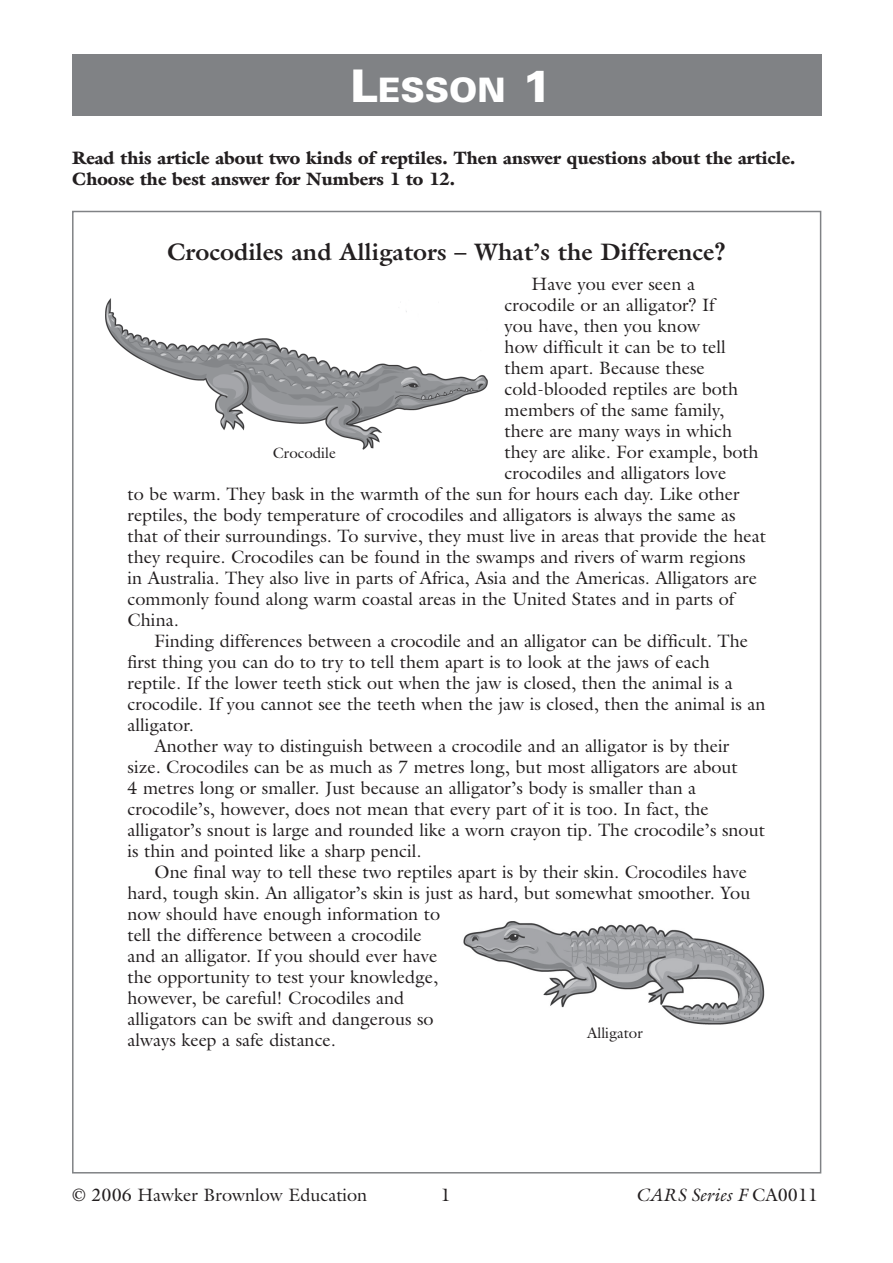
<style>
.page{position:relative;width:893px;height:1263px;background:#fff}
.page>*{position:absolute;margin:0;border:0;box-sizing:border-box;transform-origin:0 0}
.t1{font:900 33.75px "Univers";color:#fff}
.t2{font:700 24px "Galliard";color:#231f20}
.t3{font:18px "Galliard";color:#231f20}
.t4{font:900 18px/21px "Galliard";color:#231f20}
.t5{font:italic 18px "Galliard";color:#231f20}
.t6{font:15px "Galliard";color:#231f20}
.s1{font-size:45px}
.s2{font-family:"Century Schoolbook"}
.s3{font-style:normal}
</style>
<div class="page">
<div style="left:72px;top:54px;width:749px;height:62px;background:#808285"></div>
<img style="left:105px;top:298px;width:383px;height:152px">
<img style="left:463px;top:921px;width:301px;height:104px">
<h1 class="t1" style="left:350px;top:78px;width:203px"><span class="s1">L</span>ESSON <span class="s1">1</span></h1>
<p class="t4" style="left:72px;top:149px;width:725px">Read this article about two kinds of reptiles. Then answer questions about the article.<br>Choose the best answer for Numbers 1 to 12.</p>
<h2 class="t2" style="left:167px;top:243px;width:560px">Crocodiles and Alligators – What’s the Difference<span class="s2">?</span></h2>
<p class="t3" style="left:531px;top:277px;width:165px">Have you ever seen a</p>
<p class="t3" style="left:504px;top:298px;width:211px">crocodile or an alligator<span class="s2">?</span> If</p>
<p class="t3" style="left:504px;top:319px;width:197px">you have, then you know</p>
<p class="t3" style="left:504px;top:340px;width:223px">how difficult it can be to tell</p>
<p class="t3" style="left:504px;top:361px;width:202px">them apart. Because these</p>
<p class="t3" style="left:504px;top:382px;width:235px">cold-blooded reptiles are both</p>
<p class="t3" style="left:504px;top:403px;width:221px">members of the same family,</p>
<p class="t3" style="left:504px;top:424px;width:229px">there are many ways in which</p>
<p class="t3" style="left:504px;top:445px;width:255px">they are alike. For example, both</p>
<p class="t3" style="left:504px;top:466px;width:223px">crocodiles and alligators love</p>
<p class="t3" style="left:128px;top:487px;width:613px">to be warm. They bask in the warmth of the sun for hours each day. Like other</p>
<p class="t3" style="left:128px;top:508px;width:609px">reptiles, the body temperature of crocodiles and alligators is always the same as</p>
<p class="t3" style="left:128px;top:529px;width:639px">that of their surroundings. To survive, they must live in areas that provide the heat</p>
<p class="t3" style="left:128px;top:550px;width:619px">they require. Crocodiles can be found in the swamps and rivers of warm regions</p>
<p class="t3" style="left:128px;top:571px;width:631px">in Australia. They also live in parts of Africa, Asia and the Americas. Alligators are</p>
<p class="t3" style="left:128px;top:592px;width:608px">commonly found along warm coastal areas in the United States and in parts of</p>
<p class="t3" style="left:128px;top:613px;width:53px">China.</p>
<p class="t3" style="left:155px;top:634px;width:595px">Finding differences between a crocodile and an alligator can be difficult. The</p>
<p class="t3" style="left:128px;top:655px;width:583px">first thing you can do to try to tell them apart is to look at the jaws of each</p>
<p class="t3" style="left:128px;top:676px;width:606px">reptile. If the lower teeth stick out when the jaw is closed, then the animal is a</p>
<p class="t3" style="left:128px;top:697px;width:639px">crocodile. If you cannot see the teeth when the jaw is closed, then the animal is an</p>
<p class="t3" style="left:128px;top:718px;width:68px">alligator.</p>
<p class="t3" style="left:155px;top:739px;width:576px">Another way to distinguish between a crocodile and an alligator is by their</p>
<p class="t3" style="left:128px;top:760px;width:611px">size. Crocodiles can be as much as 7 metres long, but most alligators are about</p>
<p class="t3" style="left:128px;top:781px;width:570px">4 metres long or smaller. Just because an alligator’s body is smaller than a</p>
<p class="t3" style="left:128px;top:802px;width:582px">crocodile’s, however, does not mean that every part of it is too. In fact, the</p>
<p class="t3" style="left:128px;top:823px;width:639px">alligator’s snout is large and rounded like a worn crayon tip. The crocodile’s snout</p>
<p class="t3" style="left:128px;top:844px;width:295px">is thin and pointed like a sharp pencil.</p>
<p class="t3" style="left:155px;top:865px;width:594px">One final way to tell these two reptiles apart is by their skin. Crocodiles have</p>
<p class="t3" style="left:128px;top:886px;width:624px">hard, tough skin. An alligator’s skin is just as hard, but somewhat smoother. You</p>
<p class="t3" style="left:128px;top:907px;width:314px">now should have enough information to</p>
<p class="t3" style="left:128px;top:928px;width:296px">tell the difference between a crocodile</p>
<p class="t3" style="left:128px;top:949px;width:311px">and an alligator. If you should ever have</p>
<p class="t3" style="left:128px;top:970px;width:312px">the opportunity to test your knowledge,</p>
<p class="t3" style="left:128px;top:991px;width:278px">however, be careful! Crocodiles and</p>
<p class="t3" style="left:128px;top:1012px;width:307px">alligators can be swift and dangerous so</p>
<p class="t3" style="left:128px;top:1033px;width:210px">always keep a safe distance.</p>
<p class="t6" style="left:273px;top:447px;width:65px">Crocodile</p>
<p class="t6" style="left:587px;top:1027px;width:57px">Alligator</p>
<p class="t3" style="left:72px;top:1188px;width:296px">© 2006 Hawker Brownlow Education</p>
<p class="t3" style="left:441px;top:1188px;width:12px">1</p>
<p class="t5" style="left:636px;top:1188px;width:184px">CARS Series F <span class="s3">CA0011</span></p>
</div>
